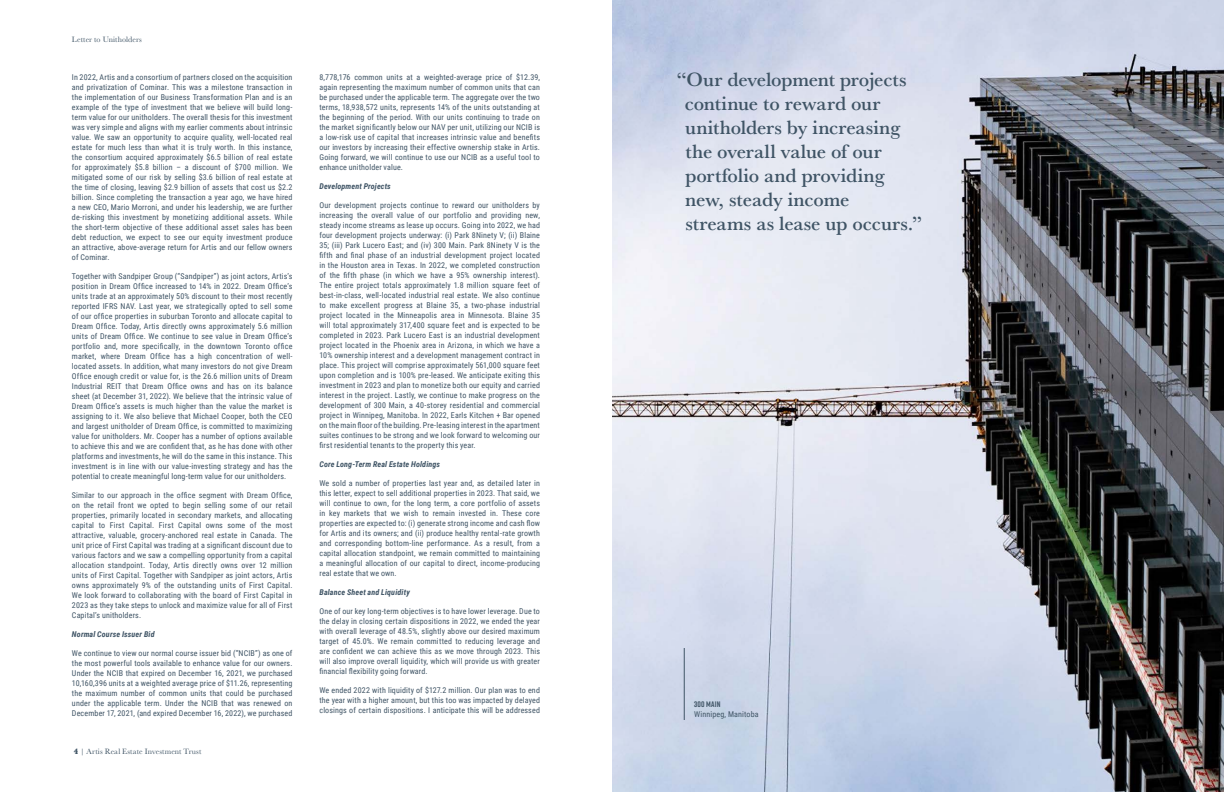
<style>
.page{position:relative;width:1224px;height:792px;background:#fff}
.page>*{position:absolute;margin:0;border:0;box-sizing:border-box;transform-origin:0 0}
.Pull_Quote{font:500 20px/24px "Baskerville URW";color:#3f5465}
.Body{font:8px/10px "Roboto Condensed";letter-spacing:.015em;color:#3f5465;text-align:justify}
.Body-2{font:italic 700 8px "Roboto Condensed";letter-spacing:.02em;color:#3f5465}
.Folios_Kickers{font:8px "Baskerville URW";letter-spacing:.015em;color:#3f5465}
.Subheader{font:8px/10px "Roboto Condensed";letter-spacing:.015em;color:#3f5465}
.s1{font-family:"Baskerville URW Ult Bol"}
.s2{font-family:"Rift";font-weight:700}
</style>
<div class="page">
<img style="left:612px;top:0;width:612px;height:792px">
<hr style="left:684px;top:648px;width:1px;height:72px;background:#3f5465">
<p class="Folios_Kickers" style="left:72px;top:34px;width:71px">Letter to Unitholders</p>
<p class="Body" style="left:72px;top:72px;width:222px">In 2022, Artis and a consortium of partners closed on the acquisition and privatization of Cominar. This was a milestone transaction in the implementation of our Business Transformation Plan and is an example of the type of investment that we believe will build long&shy;term value for our unitholders. The overall thesis for this investment was very simple and aligns with my earlier comments about intrinsic value. We saw an opportunity to acquire quality, well-located real estate for much less than what it is truly worth. In this instance, the consortium acquired approximately $6.5 billion of real estate for approximately $5.8 billion – a discount of $700 million. We mitigated some of our risk by selling $3.6 billion of real estate at the time of closing, leaving $2.9 billion of assets that cost us $2.2 billion. Since completing the transaction a year ago, we have hired a new CEO, Mario Morroni, and under his leadership, we are further de-risking this investment by monetizing additional assets. While the short-term objective of these additional asset sales has been debt reduction, we expect to see our equity investment produce an attractive, above-average return for Artis and our fellow owners of Cominar.</p>
<p class="Body" style="left:72px;top:271px;width:222px">Together with Sandpiper Group (“Sandpiper”) as joint actors, Artis’s position in Dream Office increased to 14% in 2022. Dream Office’s units trade at an approximately 50% discount to their most recently reported IFRS NAV. Last year, we strategically opted to sell some of our office properties in suburban Toronto and allocate capital to Dream Office. Today, Artis directly owns approximately 5.6 million units of Dream Office. We continue to see value in Dream Office’s portfolio and, more specifically, in the downtown Toronto office market, where Dream Office has a high concentration of well&shy;located assets. In addition, what many investors do not give Dream Office enough credit or value for, is the 26.6 million units of Dream Industrial REIT that Dream Office owns and has on its balance sheet (at December 31, 2022). We believe that the intrinsic value of Dream Office’s assets is much higher than the value the market is assigning to it. We also believe that Michael Cooper, both the CEO and largest unitholder of Dream Office, is committed to maximizing value for unitholders. Mr. Cooper has a number of options available to achieve this and we are confident that, as he has done with other platforms and investments, he will do the same in this instance. This investment is in line with our value-investing strategy and has the potential to create meaningful long-term value for our unitholders.</p>
<p class="Body" style="left:72px;top:490px;width:222px">Similar to our approach in the office segment with Dream Office, on the retail front we opted to begin selling some of our retail properties, primarily located in secondary markets, and allocating capital to First Capital. First Capital owns some of the most attractive, valuable, grocery-anchored real estate in Canada. The unit price of First Capital was trading at a significant discount due to various factors and we saw a compelling opportunity from a capital allocation standpoint. Today, Artis directly owns over 12 million units of First Capital. Together with Sandpiper as joint actors, Artis owns approximately 9% of the outstanding units of First Capital.<br>We look forward to collaborating with the board of First Capital in 2023 as they take steps to unlock and maximize value for all of First Capital’s unitholders.</p>
<p class="Body-2" style="left:72px;top:629px;width:84px">Normal Course Issuer Bid</p>
<p class="Body" style="left:72px;top:648px;width:222px">We continue to view our normal course issuer bid (“NCIB”) as one of the most powerful tools available to enhance value for our owners.<br>Under the NCIB that expired on December 16, 2021, we purchased 10,160,396 units at a weighted average price of $11.26, representing the maximum number of common units that could be purchased under the applicable term. Under the NCIB that was renewed on December 17, 2021, (and expired December 16, 2022), we purchased</p>
<p class="Folios_Kickers" style="left:74px;top:746px;width:129px"><span class="s1">4</span> | Artis Real Estate Investment Trust</p>
<p class="Body" style="left:319px;top:72px;width:222px">8,778,176 common units at a weighted-average price of $12.39, again representing the maximum number of common units that can be purchased under the applicable term. The aggregate over the two terms, 18,938,572 units, represents 14% of the units outstanding at the beginning of the period. With our units continuing to trade on the market significantly below our NAV per unit, utilizing our NCIB is a low-risk use of capital that increases intrinsic value and benefits our investors by increasing their effective ownership stake in Artis.<br>Going forward, we will continue to use our NCIB as a useful tool to enhance unitholder value.</p>
<p class="Body-2" style="left:319px;top:181px;width:73px">Development Projects</p>
<p class="Body" style="left:319px;top:200px;width:222px">Our development projects continue to reward our unitholders by increasing the overall value of our portfolio and providing new, steady income streams as lease up occurs. Going into 2022, we had four development projects underway: (i) Park 8Ninety V; (ii) Blaine 35; (iii) Park Lucero East; and (iv) 300 Main. Park 8Ninety V is the fifth and final phase of an industrial development project located in the Houston area in Texas. In 2022, we completed construction of the fifth phase (in which we have a 95% ownership interest).<br>The entire project totals approximately 1.8 million square feet of best-in-class, well-located industrial real estate. We also continue to make excellent progress at Blaine 35, a two-phase industrial project located in the Minneapolis area in Minnesota. Blaine 35 will total approximately 317,400 square feet and is expected to be completed in 2023. Park Lucero East is an industrial development project located in the Phoenix area in Arizona, in which we have a 10% ownership interest and a development management contract in place. This project will comprise approximately 561,000 square feet upon completion and is 100% pre-leased. We anticipate exiting this investment in 2023 and plan to monetize both our equity and carried interest in the project. Lastly, we continue to make progress on the development of 300 Main, a 40-storey residential and commercial project in Winnipeg, Manitoba. In 2022, Earls Kitchen + Bar opened on the main floor of the building. Pre-leasing interest in the apartment suites continues to be strong and we look forward to welcoming our first residential tenants to the property this year.</p>
<p class="Body-2" style="left:319px;top:459px;width:122px">Core Long-Term Real Estate Holdings</p>
<p class="Body" style="left:319px;top:478px;width:222px">We sold a number of properties last year and, as detailed later in this letter, expect to sell additional properties in 2023. That said, we will continue to own, for the long term, a core portfolio of assets in key markets that we wish to remain invested in. These core properties are expected to: (i) generate strong income and cash flow for Artis and its owners; and (ii) produce healthy rental-rate growth and corresponding bottom-line performance. As a result, from a capital allocation standpoint, we remain committed to maintaining a meaningful allocation of our capital to direct, income-producing real estate that we own.</p>
<p class="Body-2" style="left:319px;top:587px;width:92px">Balance Sheet and Liquidity</p>
<p class="Body" style="left:319px;top:606px;width:222px">One of our key long-term objectives is to have lower leverage. Due to the delay in closing certain dispositions in 2022, we ended the year with overall leverage of 48.5%, slightly above our desired maximum target of 45.0%. We remain committed to reducing leverage and are confident we can achieve this as we move through 2023. This will also improve overall liquidity, which will provide us with greater financial flexibility going forward.</p>
<p class="Body" style="left:319px;top:685px;width:222px">We ended 2022 with liquidity of $127.2 million. Our plan was to end the year with a higher amount, but this too was impacted by delayed closings of certain dispositions. I anticipate this will be addressed</p>
<p class="Pull_Quote" style="left:685px;top:66px;width:239px;text-indent:-8px">“Our development projects continue to reward our unitholders by increasing the overall value of our portfolio and providing new, steady income<br>streams as lease up occurs.”</p>
<p class="Subheader" style="left:694px;top:699px;width:66px"><span class="s2">300 MAIN<br></span>Winnipeg, Manitoba</p>
</div>
